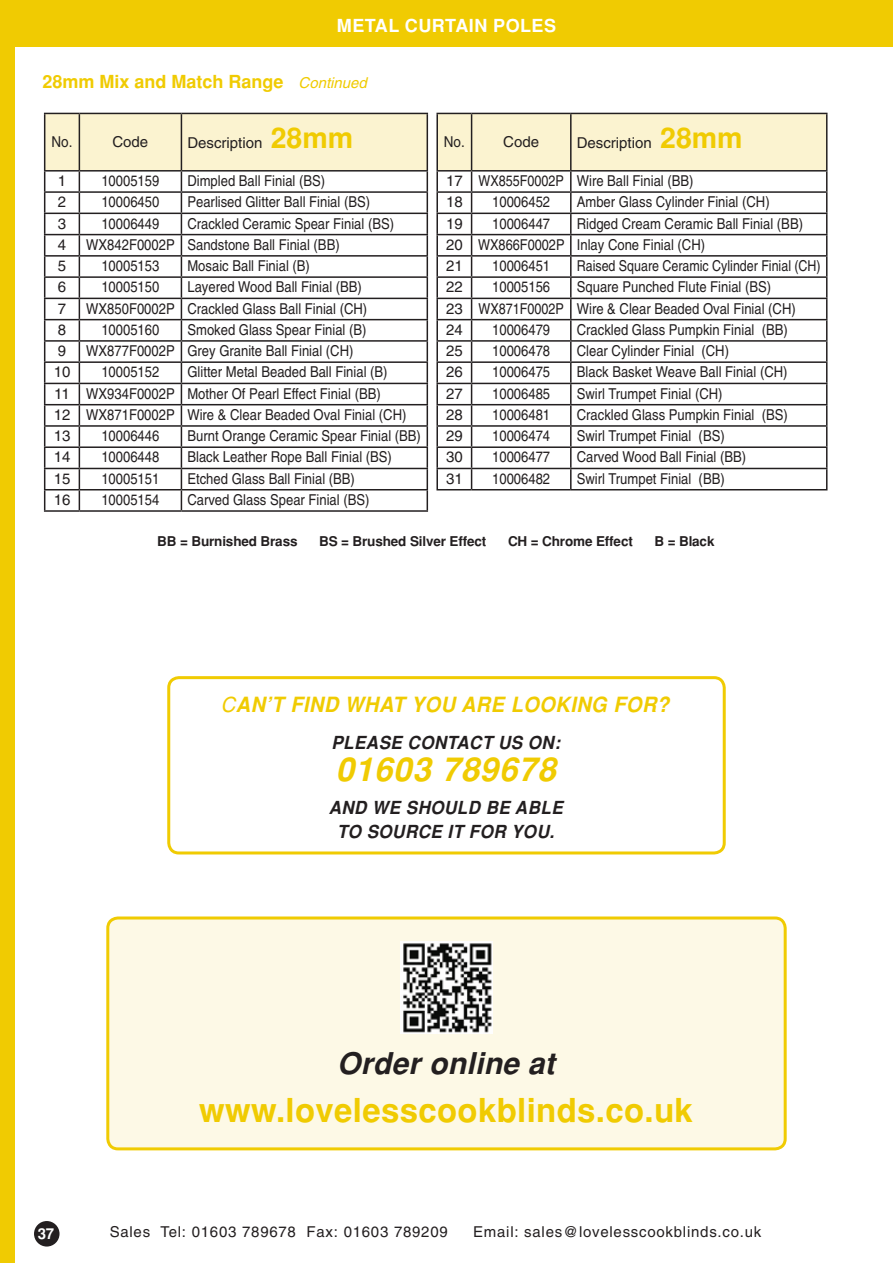
<style>
.page{position:relative;width:893px;height:1263px;background:#fff}
.page>*{position:absolute;margin:0;border:0;box-sizing:border-box;transform-origin:0 0}
.t1{font:700 33px "Helvetica";letter-spacing:.01em;color:#f0cb02}
.t2{font:italic 700 33px "Helvetica";letter-spacing:.025em;color:#f0cb02}
.t3{font:italic 700 30px "Helvetica";letter-spacing:.01em;color:#231f20}
.t4{font:italic 700 21px "Helvetica";letter-spacing:.025em;color:#f0cb02;scale:.95 1}
.t5{font:italic 700 18px/24px "Helvetica";letter-spacing:.025em;color:#231f20;text-align:center;scale:.95 1}
.t6{font:700 18px "Helvetica";color:#f0cb02}
.t7{font:700 18px "Helvetica";letter-spacing:.025em;color:#fff}
.t8{font:15px/21.3px "Helvetica";color:#231f20;scale:.87 1}
.t9{font:15px/21.3px "Helvetica";color:#231f20}
.t10{font:15px "Helvetica";letter-spacing:.05em;color:#231f20}
.t11{font:15px "Helvetica";color:#231f20;scale:.83 1}
.t12{font:15px "Helvetica";color:#231f20;scale:.9 1}
.t13{font:700 15px "Helvetica";color:#fff}
.t14{font:700 13.5px "Helvetica";letter-spacing:-.01em;color:#231f20}
.s1{font-weight:400;font-style:italic;font-size:15px}
.s2{font-weight:700;font-size:28.5px;color:#f0cb02}
.s3{font-weight:400}
</style>
<div class="page">
<svg style="left:44px;top:114px;width:384px;height:396px"></svg>
<hr style="left:44px;top:510px;width:35px;height:2px;background:#231f20">
<hr style="left:79px;top:510px;width:102px;height:2px;background:#231f20">
<hr style="left:181px;top:510px;width:247px;height:2px;background:#231f20">
<hr style="left:44px;top:113px;width:35px;height:1px;background:#231f20">
<hr style="left:44px;top:114px;width:1px;height:56px;background:#231f20">
<hr style="left:79px;top:113px;width:102px;height:1px;background:#231f20">
<hr style="left:79px;top:114px;width:1px;height:56px;background:#231f20">
<hr style="left:181px;top:113px;width:247px;height:1px;background:#231f20">
<hr style="left:181px;top:114px;width:1px;height:56px;background:#231f20">
<hr style="left:427px;top:114px;width:1px;height:56px;background:#231f20">
<hr style="left:44px;top:170px;width:35px;height:2px;background:#231f20">
<hr style="left:79px;top:170px;width:102px;height:2px;background:#231f20">
<hr style="left:181px;top:170px;width:247px;height:2px;background:#231f20">
<div style="left:0;top:0;width:893px;height:47px;background:#f0cb02"></div>
<div style="left:34px;top:1221px;width:26px;height:25px;background:#231f20;border-radius:50%"></div>
<div style="left:0;top:0;width:15px;height:1263px;background:#f0cb02"></div>
<svg style="left:436px;top:114px;width:391px;height:375px"></svg>
<hr style="left:436px;top:489px;width:36px;height:1px;background:#231f20">
<hr style="left:472px;top:489px;width:99px;height:1px;background:#231f20">
<hr style="left:571px;top:489px;width:256px;height:1px;background:#231f20">
<hr style="left:436px;top:113px;width:36px;height:1px;background:#231f20">
<hr style="left:436px;top:114px;width:2px;height:56px;background:#231f20">
<hr style="left:472px;top:113px;width:99px;height:1px;background:#231f20">
<hr style="left:471px;top:114px;width:1px;height:56px;background:#231f20">
<hr style="left:571px;top:113px;width:256px;height:1px;background:#231f20">
<hr style="left:570px;top:114px;width:2px;height:56px;background:#231f20">
<hr style="left:826px;top:114px;width:1px;height:56px;background:#231f20">
<hr style="left:436px;top:170px;width:36px;height:2px;background:#231f20">
<hr style="left:472px;top:170px;width:99px;height:2px;background:#231f20">
<hr style="left:571px;top:170px;width:256px;height:2px;background:#231f20">
<div style="left:167px;top:676px;width:559px;height:178px;border:3px solid #f0cb02;border-radius:10px"></div>
<div style="left:108px;top:918px;width:677px;height:231px;background:#fdf9e6;border-radius:10px"></div>
<div style="left:106px;top:916px;width:681px;height:234px;border:3px solid #f0cb02;border-radius:10px"></div>
<img style="left:401px;top:942px;width:91px;height:91px">
<p class="t7" style="left:337px;top:15px;width:221px">METAL CURTAIN POLES</p>
<p class="t6" style="left:43px;top:72px;width:326px">28mm Mix and Match Range <span class="s1">Continued</span></p>
<p class="t12" style="left:52px;top:133px;width:25px">No.</p>
<p class="t9" style="left:112px;top:131px;width:37px">Code</p>
<p class="t9" style="left:187px;top:132px;width:167px">Description <span class="s2">28mm</span></p>
<p class="t9" style="left:58px;top:170px;width:10px">1</p>
<p class="t8" style="left:101px;top:170px;width:68px">10005159</p>
<p class="t8" style="left:187px;top:170px;width:160px">Dimpled Ball Finial (BS)</p>
<p class="t9" style="left:58px;top:191px;width:10px">2</p>
<p class="t8" style="left:101px;top:191px;width:68px">10006450</p>
<p class="t8" style="left:187px;top:191px;width:212px">Pearlised Glitter Ball Finial (BS)</p>
<p class="t9" style="left:58px;top:213px;width:10px">3</p>
<p class="t8" style="left:101px;top:213px;width:68px">10006449</p>
<p class="t8" style="left:187px;top:213px;width:239px">Crackled Ceramic Spear Finial (BS)</p>
<p class="t9" style="left:58px;top:234px;width:10px">4</p>
<p class="t8" style="left:86px;top:234px;width:293px">WX842F0002P Sandstone Ball Finial (BB)</p>
<p class="t9" style="left:58px;top:255px;width:10px">5</p>
<p class="t8" style="left:101px;top:255px;width:68px">10005153</p>
<p class="t8" style="left:187px;top:255px;width:142px">Mosaic Ball Finial (B)</p>
<p class="t9" style="left:58px;top:276px;width:10px">6</p>
<p class="t8" style="left:101px;top:276px;width:68px">10005150</p>
<p class="t8" style="left:187px;top:276px;width:202px">Layered Wood Ball Finial (BB)</p>
<p class="t9" style="left:58px;top:298px;width:10px">7</p>
<p class="t8" style="left:86px;top:298px;width:324px">WX850F0002P Crackled Glass Ball Finial (CH)</p>
<p class="t9" style="left:58px;top:319px;width:10px">8</p>
<p class="t8" style="left:101px;top:319px;width:68px">10005160</p>
<p class="t8" style="left:187px;top:319px;width:207px">Smoked Glass Spear Finial (B)</p>
<p class="t9" style="left:58px;top:340px;width:10px">9</p>
<p class="t8" style="left:86px;top:340px;width:309px">WX877F0002P Grey Granite Ball Finial (CH)</p>
<p class="t9" style="left:54px;top:361px;width:18px">10</p>
<p class="t8" style="left:101px;top:361px;width:68px">10005152</p>
<p class="t8" style="left:54px;top:361px;width:407px;text-indent:134px">Glitter Metal Beaded Ball Finial (B)<br>11 WX934F0002P Mother Of Pearl Effect Finial (BB)<br>12 WX871F0002P Wire &amp; Clear Beaded Oval Finial (CH)<br>13</p>
<p class="t8" style="left:101px;top:425px;width:68px">10006446</p>
<p class="t8" style="left:187px;top:425px;width:270px">Burnt Orange Ceramic Spear Finial (BB)</p>
<p class="t9" style="left:54px;top:446px;width:18px">14</p>
<p class="t8" style="left:101px;top:446px;width:68px">10006448</p>
<p class="t8" style="left:187px;top:446px;width:237px">Black Leather Rope Ball Finial (BS)</p>
<p class="t9" style="left:54px;top:468px;width:18px">15</p>
<p class="t8" style="left:101px;top:468px;width:68px">10005151</p>
<p class="t8" style="left:187px;top:468px;width:194px">Etched Glass Ball Finial (BB)</p>
<p class="t9" style="left:54px;top:489px;width:18px">16</p>
<p class="t8" style="left:101px;top:489px;width:68px">10005154</p>
<p class="t8" style="left:187px;top:489px;width:211px">Carved Glass Spear Finial (BS)</p>
<p class="t12" style="left:444px;top:133px;width:25px">No.</p>
<p class="t9" style="left:503px;top:131px;width:37px">Code</p>
<p class="t9" style="left:577px;top:132px;width:167px">Description <span class="s2">28mm</span></p>
<p class="t9" style="left:446px;top:170px;width:249px">17 WX855F0002P Wire Ball Finial (BB)<br>18</p>
<p class="t8" style="left:492px;top:191px;width:68px">10006452</p>
<p class="t8" style="left:577px;top:191px;width:223px">Amber Glass Cylinder Finial (CH)</p>
<p class="t8" style="left:446px;top:213px;width:412px;text-indent:131px">Ridged Cream Ceramic Ball Finial (BB)<br>20 WX866F0002P Inlay Cone Finial (CH)<br>21</p>
<p class="t9" style="left:446px;top:213px;width:18px">19</p>
<p class="t8" style="left:492px;top:213px;width:68px">10006447</p>
<p class="t8" style="left:492px;top:255px;width:68px">10006451</p>
<p class="t11" style="left:577px;top:257px;width:295px">Raised Square Ceramic Cylinder Finial (CH)</p>
<p class="t8" style="left:446px;top:276px;width:403px;text-indent:131px">Square Punched Flute Finial (BS)<br>23 WX871F0002P Wire &amp; Clear Beaded Oval Finial (CH)<br>24</p>
<p class="t9" style="left:446px;top:276px;width:18px">22</p>
<p class="t8" style="left:492px;top:276px;width:68px">10005156</p>
<p class="t8" style="left:492px;top:319px;width:68px">10006479</p>
<p class="t8" style="left:577px;top:319px;width:244px">Crackled Glass Pumpkin Finial (BB)</p>
<p class="t9" style="left:446px;top:340px;width:18px">25</p>
<p class="t8" style="left:492px;top:340px;width:68px">10006478</p>
<p class="t8" style="left:577px;top:340px;width:177px">Clear Cylinder Finial (CH)</p>
<p class="t9" style="left:446px;top:361px;width:18px">26</p>
<p class="t8" style="left:492px;top:361px;width:68px">10006475</p>
<p class="t8" style="left:577px;top:361px;width:244px">Black Basket Weave Ball Finial (CH)</p>
<p class="t9" style="left:446px;top:383px;width:18px">27</p>
<p class="t8" style="left:492px;top:383px;width:68px">10006485</p>
<p class="t8" style="left:577px;top:383px;width:169px">Swirl Trumpet Finial (CH)</p>
<p class="t9" style="left:446px;top:404px;width:18px">28</p>
<p class="t8" style="left:492px;top:404px;width:68px">10006481</p>
<p class="t8" style="left:577px;top:404px;width:244px">Crackled Glass Pumpkin Finial (BS)</p>
<p class="t9" style="left:446px;top:425px;width:18px">29</p>
<p class="t8" style="left:492px;top:425px;width:68px">10006474</p>
<p class="t8" style="left:577px;top:425px;width:172px">Swirl Trumpet Finial (BS)</p>
<p class="t9" style="left:446px;top:446px;width:18px">30</p>
<p class="t8" style="left:492px;top:446px;width:68px">10006477</p>
<p class="t8" style="left:577px;top:446px;width:196px">Carved Wood Ball Finial (BB)</p>
<p class="t9" style="left:446px;top:468px;width:18px">31</p>
<p class="t8" style="left:492px;top:468px;width:68px">10006482</p>
<p class="t8" style="left:577px;top:468px;width:172px">Swirl Trumpet Finial (BB)</p>
<p class="t14" style="left:157px;top:533px;width:142px">BB = Burnished Brass</p>
<p class="t14" style="left:319px;top:533px;width:169px">BS = Brushed Silver Effect</p>
<p class="t14" style="left:508px;top:533px;width:126px">CH = Chrome Effect</p>
<p class="t14" style="left:654px;top:533px;width:62px">B = Black</p>
<h3 class="t4" style="left:221px;top:692px;width:473px"><span class="s3">C</span>AN’T FIND WHAT YOU ARE LOOKING FOR?</h3>
<p class="t5" style="left:331px;top:730px;width:242px">PLEASE CONTACT US ON:</p>
<h1 class="t2" style="left:336px;top:750px;width:222px">01603 789678</h1>
<p class="t5" style="left:329px;top:795px;width:248px">AND WE SHOULD BE ABLE<br>TO SOURCE IT FOR YOU.</p>
<h2 class="t3" style="left:337px;top:1046px;width:219px">Order online at</h2>
<h1 class="t1" style="left:199px;top:1091px;width:495px">www.lovelesscookblinds.co.uk</h1>
<p class="t13" style="left:38px;top:1225px;width:18px">37</p>
<p class="t10" style="left:110px;top:1222px;width:340px">Sales Tel: 01603 789678 Fax: 01603 789209</p>
<p class="t10" style="left:473px;top:1222px;width:290px">Email: sales@lovelesscookblinds.co.uk</p>
</div>
